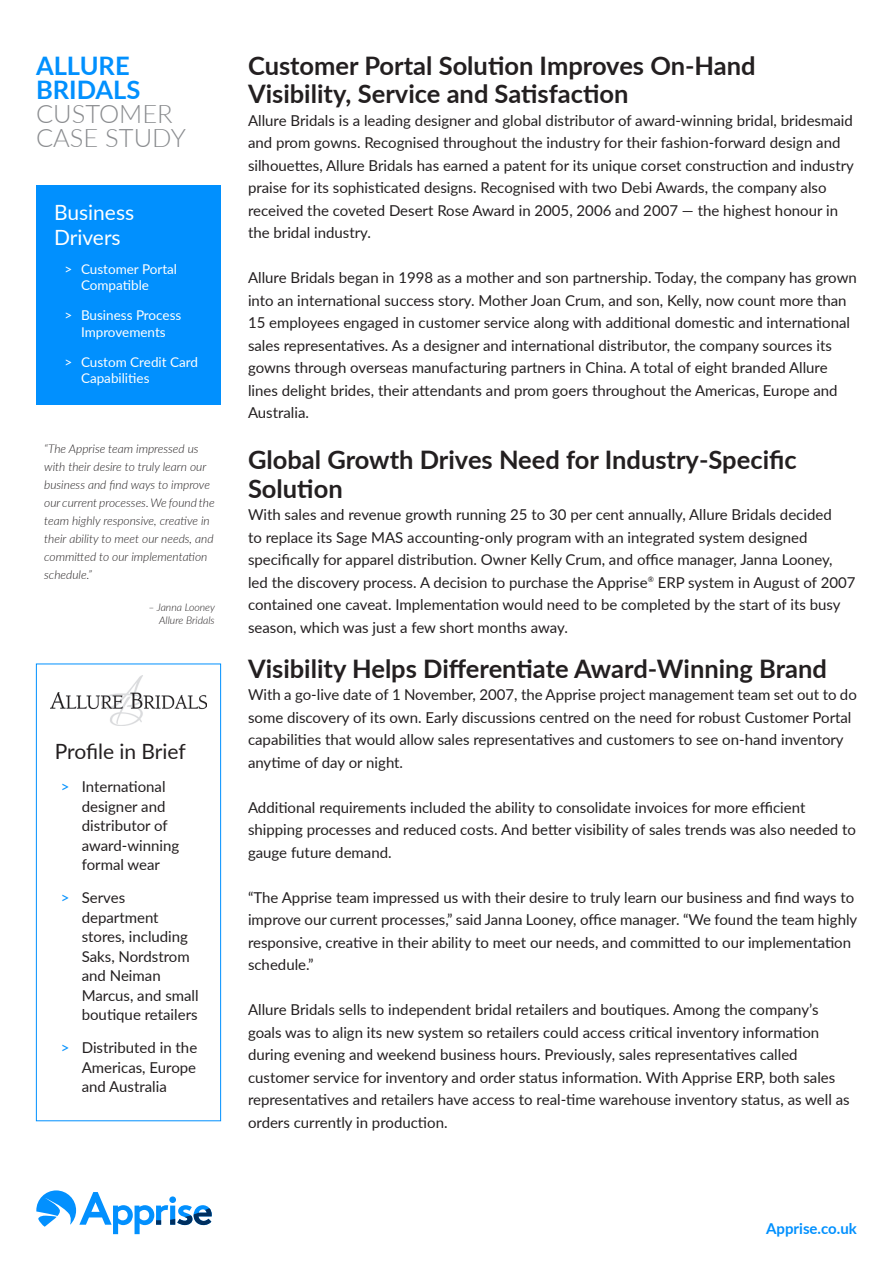
<style>
.page{position:relative;width:893px;height:1263px;background:#fff}
.page>*{position:absolute;margin:0;border:0;box-sizing:border-box;transform-origin:0 0}
.t1{font:700 25.5px/28.5px "Lato";color:#231f20}
.t2{font:300 25.5px/24px "Lato";color:#8a8c8f}
.t3{font:21px/25.5px "Lato";color:#fff}
.arrow_bulltes{font:21px "Lato";letter-spacing:-.005em;color:#231f20}
.arrow_bulltes-2{font:15px/22.5px "Lato";color:#231f20}
.t4{font:700 15px "Lato";color:#0190fe}
.arrow_bulltes_purple{font:13.5px/16.5px "Lato";color:#fff}
.t5{font:italic 300 12px/18px "Lato";color:#231f20}
.t6{font:italic 300 10.5px "Lato";color:#231f20}
.s1{font-weight:700;color:#0190fe}
.s2{color:#0190fe}
</style>
<div class="page">
<div style="left:36px;top:185px;width:185px;height:219px;background:#0190fe"></div>
<div style="left:36px;top:664px;width:185px;height:457px;border:1px solid #0190fe"></div>
<img style="left:51px;top:675px;width:155px;height:50px">
<svg style="left:36px;top:1190px;width:176px;height:44px"></svg>
<p class="t2" style="left:36px;top:52px;width:151px"><span class="s1">ALLURE<br>BRIDALS<br></span>CUSTOMER<br>CASE STUDY</p>
<p class="t3" style="left:54px;top:199px;width:82px">Business<br>Drivers</p>
<p class="arrow_bulltes_purple" style="left:81px;top:260px;width:98px;text-indent:-16px">&gt; Customer Portal<br>Compatible</p>
<p class="arrow_bulltes_purple" style="left:64px;top:307px;width:118px;text-align:center">&gt; Business Process<br>Improvements</p>
<p class="arrow_bulltes_purple" style="left:81px;top:353px;width:119px;text-indent:-16px">&gt; Custom Credit Card<br>Capabilities</p>
<p class="t5" style="left:44px;top:439px;width:172px">“The Apprise team impressed us with their desire to truly learn our business and find ways to improve our current processes. We found the team highly responsive, creative in their ability to meet our needs, and committed to our implementation schedule.”</p>
<p class="t6" style="left:148px;top:600px;width:68px">– Janna Looney</p>
<p class="t6" style="left:159px;top:613px;width:57px">Allure Bridals</p>
<p class="arrow_bulltes" style="left:55px;top:737px;width:133px">Profile in Brief</p>
<p class="arrow_bulltes-2" style="left:82px;top:776px;width:99px;line-height:19.5px;text-indent:-21px"><span class="s2">&gt;</span> International designer and distributor of award-winning formal wear</p>
<p class="arrow_bulltes-2" style="left:82px;top:887px;width:118px;line-height:19.5px;text-indent:-21px"><span class="s2">&gt;</span> Serves department stores, including<br>Saks, Nordstrom and Neiman<br>Marcus, and small boutique retailers</p>
<p class="arrow_bulltes-2" style="left:82px;top:1037px;width:117px;line-height:19.5px;text-align:justify;text-indent:-21px"><span class="s2">&gt;</span> Distributed in the Americas, Europe and Australia</p>
<p class="t1" style="left:248px;top:50px;width:509px">Customer Portal Solution Improves On-Hand<br>Visibility, Service and Satisfaction</p>
<p class="arrow_bulltes-2" style="left:248px;top:108px;width:607px">Allure Bridals is a leading designer and global distributor of award-winning bridal, bridesmaid and prom gowns. Recognised throughout the industry for their fashion-forward design and silhouettes, Allure Bridals has earned a patent for its unique corset construction and industry praise for its sophisticated designs. Recognised with two Debi Awards, the company also received the coveted Desert Rose Award in 2005, 2006 and 2007 — the highest honour in</p>
<p class="arrow_bulltes-2" style="left:248px;top:221px;width:125px">the bridal industry.</p>
<p class="arrow_bulltes-2" style="left:248px;top:266px;width:610px">Allure Bridals began in 1998 as a mother and son partnership. Today, the company has grown into an international success story. Mother Joan Crum, and son, Kelly, now count more than 15 employees engaged in customer service along with additional domestic and international sales representatives. As a designer and international distributor, the company sources its gowns through overseas manufacturing partners in China. A total of eight branded Allure lines delight brides, their attendants and prom goers throughout the Americas, Europe and Australia.</p>
<p class="t1" style="left:248px;top:444px;width:550px">Global Growth Drives Need for Industry-Specific<br>Solution</p>
<p class="arrow_bulltes-2" style="left:248px;top:503px;width:609px">With sales and revenue growth running 25 to 30 per cent annually, Allure Bridals decided<br>to replace its Sage MAS accounting-only program with an integrated system designed specifically for apparel distribution. Owner Kelly Crum, and office manager, Janna Looney, led the discovery process. A decision to purchase the Apprise<sup>®</sup> ERP system in August of 2007 contained one caveat. Implementation would need to be completed by the start of its busy season, which was just a few short months away.</p>
<p class="t1" style="left:248px;top:653px;width:580px">Visibility Helps Differentiate Award-Winning Brand</p>
<p class="arrow_bulltes-2" style="left:248px;top:683px;width:610px">With a go-live date of 1 November, 2007, the Apprise project management team set out to do some discovery of its own. Early discussions centred on the need for robust Customer Portal capabilities that would allow sales representatives and customers to see on-hand inventory anytime of day or night.</p>
<p class="arrow_bulltes-2" style="left:248px;top:795px;width:609px">Additional requirements included the ability to consolidate invoices for more efficient shipping processes and reduced costs. And better visibility of sales trends was also needed to gauge future demand.</p>
<p class="arrow_bulltes-2" style="left:248px;top:885px;width:611px">“The Apprise team impressed us with their desire to truly learn our business and find ways to improve our current processes,” said Janna Looney, office manager. “We found the team highly responsive, creative in their ability to meet our needs, and committed to our implementation schedule.”</p>
<p class="arrow_bulltes-2" style="left:248px;top:998px;width:603px">Allure Bridals sells to independent bridal retailers and boutiques. Among the company’s goals was to align its new system so retailers could access critical inventory information during evening and weekend business hours. Previously, sales representatives called customer service for inventory and order status information. With Apprise ERP, both sales representatives and retailers have access to real-time warehouse inventory status, as well as orders currently in production.</p>
<p class="t4" style="left:766px;top:1218px;width:92px">Apprise.co.uk</p>
</div>
